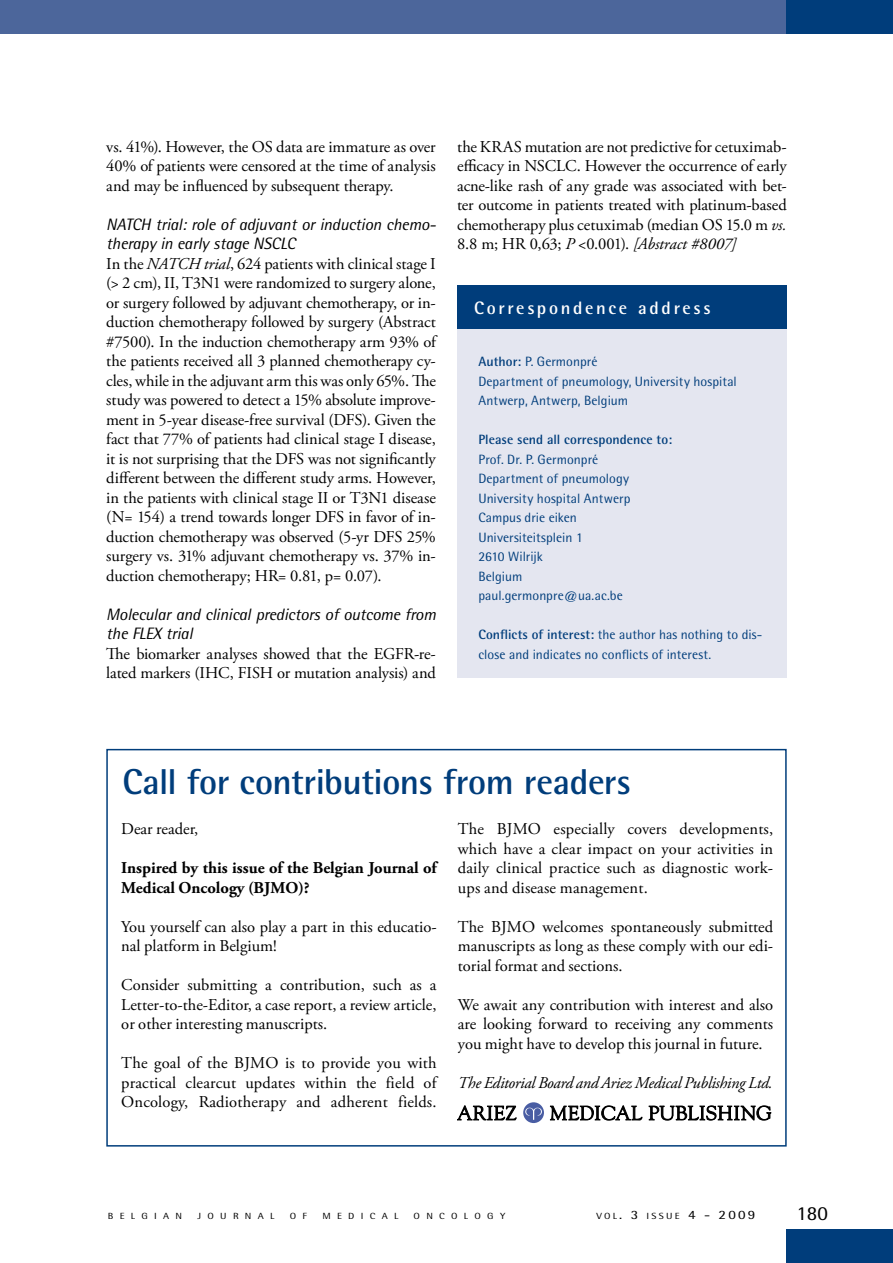
<style>
.page{position:relative;width:893px;height:1263px;background:#fff}
.page>*{position:absolute;margin:0;border:0;box-sizing:border-box;transform-origin:0 0}
.t1{font:700 36px "Rotis Semi Sans";letter-spacing:-.015em;color:#003d7b}
.t2{font:19.95px "Rotis Semi Sans";color:#000;scale:1.05 1}
.t3{font:700 18px "Rotis Semi Sans";letter-spacing:.15em;color:#fff}
.t4{font:16.5px/19.5px "Adobe Garamond Pro";color:#000;text-align:justify}
.t5{font:italic 16.5px/19.5px "Rotis Semi Sans";letter-spacing:-.01em;color:#000}
.t6{font:700 16.5px/19.5px "Adobe Garamond Pro";color:#000}
.t7{font:italic 16.5px "Adobe Garamond Pro";letter-spacing:-.02em;color:#000}
.t8{font:13.5px/19.5px "Rotis Semi Sans";letter-spacing:.005em;color:#003d7b}
.t9{font:700 13.5px "Rotis Semi Sans";letter-spacing:.005em;color:#003d7b}
.t10{font:8.85px "Rotis Semi Sans";letter-spacing:.6em;color:#000;scale:1.18 1}
.t11{font:8.85px "Rotis Semi Sans";letter-spacing:.215em;color:#000;scale:1.18 1}
.s1{font-style:italic}
.s2{font-weight:700}
.s3{font-size:12.75px}
</style>
<div class="page">
<div style="left:787px;top:1229px;width:106px;height:34px;background:#003d7b"></div>
<div style="left:0;top:0;width:893px;height:34px;background:#4c669b"></div>
<div style="left:787px;top:0;width:106px;height:34px;background:#003d7b"></div>
<div style="left:457px;top:294px;width:330px;height:384px;background:#e4e6f0"></div>
<div style="left:457px;top:285px;width:330px;height:43px;background:#003d7b"></div>
<div style="left:106px;top:749px;width:681px;height:397px;border:2px solid #003d7b"></div>
<svg style="left:457px;top:1105px;width:59px;height:15px"></svg>
<svg style="left:550px;top:1105px;width:92px;height:16px"></svg>
<svg style="left:649px;top:1105px;width:122px;height:15px"></svg>
<svg style="left:523px;top:1102px;width:21px;height:21px"></svg>
<svg style="left:525px;top:1108px;width:17px;height:12px"></svg>
<p class="t4" style="left:106px;top:137px;width:331px">vs. 41%). However, the OS data are immature as over 40% of patients were censored at the time of analysis and may be influenced by subsequent therapy.</p>
<p class="t5" style="left:106px;top:214px;width:331px">NATCH trial: role of adjuvant or induction chemo&shy;therapy in early stage NSCLC</p>
<p class="t4" style="left:106px;top:254px;width:331px">In the <span class="s1">NATCH trial</span>, 624 patients with clinical stage I (&gt; 2 cm), II, T3N1 were randomized to surgery alone, or surgery followed by adjuvant chemotherapy, or in&shy;duction chemotherapy followed by surgery (Abstract #7500). In the induction chemotherapy arm 93% of the patients received all 3 planned chemotherapy cy&shy;cles, while in the adjuvant arm this was only 65%. The study was powered to detect a 15% absolute improve&shy;ment in 5-year disease-free survival (DFS). Given the fact that 77% of patients had clinical stage I disease, it is not surprising that the DFS was not significantly different between the different study arms. However, in the patients with clinical stage II or T3N1 disease (N= 154) a trend towards longer DFS in favor of in&shy;duction chemotherapy was observed (5-yr DFS 25% surgery vs. 31% adjuvant chemotherapy vs. 37% in&shy;duction chemotherapy; HR= 0.81, p= 0.07).</p>
<p class="t5" style="left:106px;top:604px;width:331px">Molecular and clinical predictors of outcome from the FLEX trial</p>
<p class="t4" style="left:106px;top:644px;width:331px">The biomarker analyses showed that the EGFR-re&shy;lated markers (IHC, FISH or mutation analysis) and</p>
<p class="t4" style="left:457px;top:137px;width:331px">the KRAS mutation are not predictive for cetuximab&shy;efficacy in NSCLC. However the occurrence of early acne-like rash of any grade was associated with bet&shy;ter outcome in patients treated with platinum-based chemotherapy plus cetuximab (median OS 15.0 m <span class="s1">vs.<br></span>8.8 m; HR 0,63; <span class="s1">P</span> &lt;0.001). <span class="s1">[Abstract #8007]</span></p>
<p class="t3" style="left:474px;top:296px;width:238px">Correspondence address</p>
<p class="t8" style="left:478px;top:352px;width:260px"><span class="s2">Author:</span> P. Germonpré<br>Department of pneumology, University hospital<br>Antwerp, Antwerp, Belgium</p>
<p class="t9" style="left:478px;top:431px;width:195px">Please send all correspondence to:</p>
<p class="t8" style="left:478px;top:449px;width:154px">Prof. Dr. P. Germonpré<br>Department of pneumology<br>University hospital Antwerp<br>Campus drie eiken<br>Universiteitsplein 1<br>2610 Wilrijk<br>Belgium paul.germonpre@ua.ac.be</p>
<p class="t8" style="left:478px;top:625px;width:285px"><span class="s2">Conflicts of interest:</span> the author has nothing to dis&shy;close and indicates no conflicts of interest.</p>
<h1 class="t1" style="left:123px;top:760px;width:510px">Call for contributions from readers</h1>
<p class="t4" style="left:121px;top:820px;width:79px">Dear reader,</p>
<p class="t6" style="left:121px;top:858px;width:317px">Inspired by this issue of the Belgian Journal of<br>Medical Oncology (BJMO)?</p>
<p class="t4" style="left:121px;top:917px;width:317px">You yourself can also play a part in this educatio&shy;nal platform in Belgium!</p>
<p class="t4" style="left:121px;top:976px;width:317px">Consider submitting a contribution, such as a Letter-to-the-Editor, a case report, a review article, or other interesting manuscripts.</p>
<p class="t4" style="left:121px;top:1054px;width:317px">The goal of the BJMO is to provide you with practical clearcut updates within the field of Oncology, Radiotherapy and adherent fields.</p>
<p class="t4" style="left:458px;top:820px;width:317px">The BJMO especially covers developments, which have a clear impact on your activities in daily clinical practice such as diagnostic work&shy;ups and disease management.</p>
<p class="t4" style="left:458px;top:917px;width:317px">The BJMO welcomes spontaneously submitted manuscripts as long as these comply with our edi&shy;torial format and sections.</p>
<p class="t4" style="left:458px;top:995px;width:317px">We await any contribution with interest and also are looking forward to receiving any comments you might have to develop this journal in future.</p>
<p class="t7" style="left:458px;top:1072px;width:316px">The Editorial Board and Ariez Medical Publishing Ltd.</p>
<p class="t10" style="left:108px;top:1210px;width:65px">BELGIAN</p>
<p class="t10" style="left:198px;top:1210px;width:67px">JOURNAL</p>
<p class="t10" style="left:290px;top:1210px;width:16px">O F</p>
<p class="t10" style="left:322px;top:1210px;width:66px">MEDICAL</p>
<p class="t10" style="left:414px;top:1210px;width:79px">ONCOLOGY</p>
<p class="t11" style="left:596px;top:1210px;width:136px">VOL<span class="s3">. 3</span> ISSUE <span class="s3">4</span> <span class="s3">- 2009</span></p>
<p class="t2" style="left:796px;top:1201px;width:32px">180</p>
</div>
